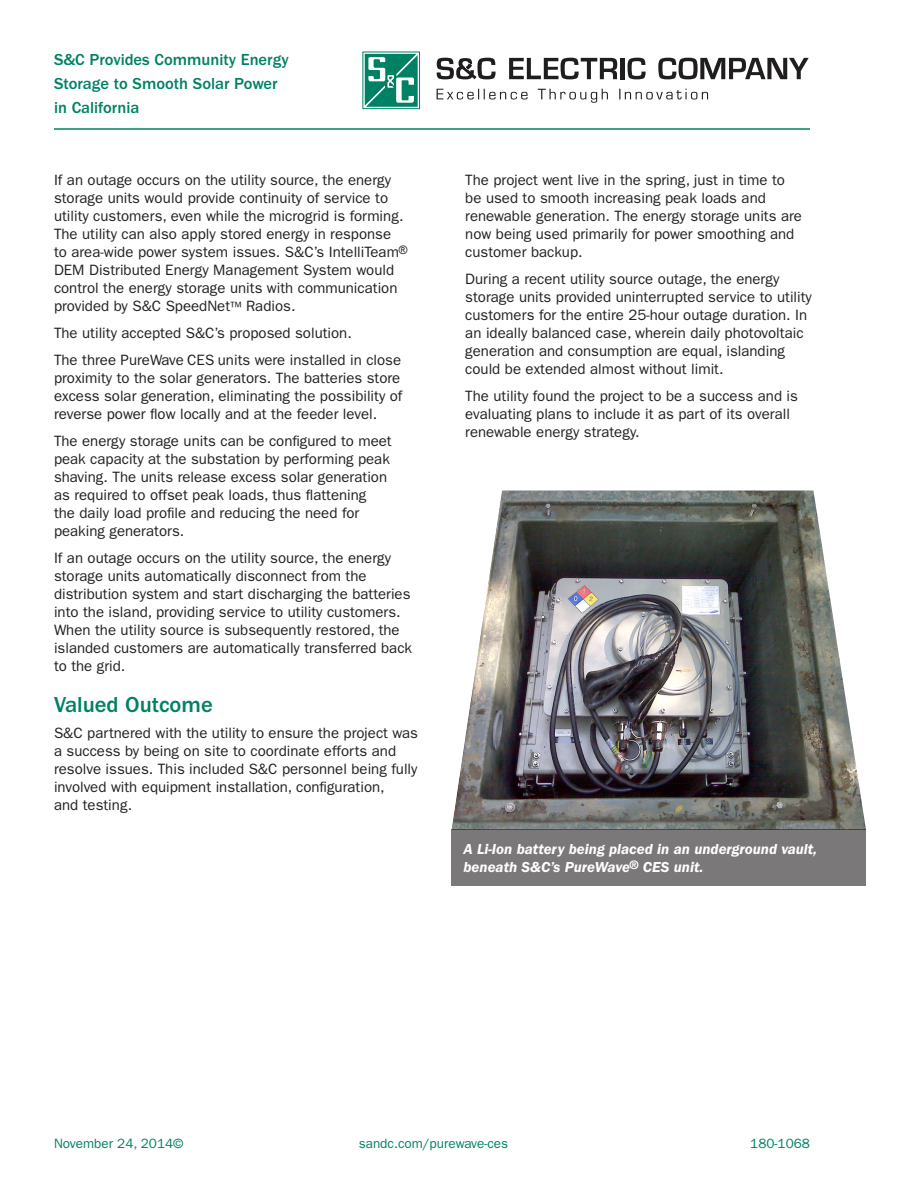
<style>
.page{position:relative;width:918px;height:1188px;background:#fff}
.page>*{position:absolute;margin:0;border:0;box-sizing:border-box;transform-origin:0 0}
.Section_Title{font:500 22.5px "ITC Franklin Gothic Std";color:#008164}
.Green_Title_Header-P{font:500 16.5px/24px "ITC Franklin Gothic Std";color:#008164}
.body{font:15px/18px "ITC Franklin Gothic Std";color:#231f20}
.t1{font:italic 600 15px/18px "ITC Franklin Gothic Std";color:#fff}
.t2{font:13.5px "ITC Franklin Gothic Std";color:#008164}
.s1{font-size:13.5px}
</style>
<div class="page">
<hr style="left:54px;top:128px;width:756px;height:2px;background:#008164">
<svg style="left:437px;top:58px;width:59px;height:21px"></svg>
<svg style="left:509px;top:58px;width:108px;height:21px"></svg>
<div style="left:620px;top:58px;width:5px;height:21px;background:#201d1e"></div>
<svg style="left:628px;top:58px;width:18px;height:21px"></svg>
<svg style="left:658px;top:58px;width:151px;height:21px"></svg>
<svg style="left:437px;top:89px;width:271px;height:14px"></svg>
<div style="left:363px;top:52px;width:57px;height:57px;border:1px solid #008164"></div>
<svg style="left:365px;top:54px;width:53px;height:53px"></svg>
<img style="left:452px;top:490px;width:414px;height:340px">
<div style="left:452px;top:830px;width:414px;height:56px;background:#7b7879"></div>
<p class="Green_Title_Header-P" style="left:54px;top:48px;width:236px">S&amp;C Provides Community Energy<br>Storage to Smooth Solar Power in California</p>
<p class="body" style="left:54px;top:171px;width:355px">If an outage occurs on the utility source, the energy storage units would provide continuity of service to utility customers, even while the microgrid is forming.<br>The utility can also apply stored energy in response to area-wide power system issues. S&amp;C’s IntelliTeam<sup>® </sup>DEM Distributed Energy Management System would control the energy storage units with communication provided by S&amp;C SpeedNet<span class="s1">™</span> Radios.</p>
<p class="body" style="left:54px;top:324px;width:299px">The utility accepted S&amp;C’s proposed solution.</p>
<p class="body" style="left:54px;top:351px;width:350px">The three PureWave CES units were installed in close proximity to the solar generators. The batteries store excess solar generation, eliminating the possibility of reverse power flow locally and at the feeder level.</p>
<p class="body" style="left:54px;top:432px;width:339px">The energy storage units can be configured to meet peak capacity at the substation by performing peak shaving. The units release excess solar generation as required to offset peak loads, thus flattening<br>the daily load profile and reducing the need for peaking generators.</p>
<p class="body" style="left:54px;top:549px;width:360px">If an outage occurs on the utility source, the energy storage units automatically disconnect from the distribution system and start discharging the batteries into the island, providing service to utility customers.<br>When the utility source is subsequently restored, the islanded customers are automatically transferred back to the grid.</p>
<p class="Section_Title" style="left:54px;top:692px;width:160px">Valued Outcome</p>
<p class="body" style="left:54px;top:724px;width:366px">S&amp;C partnered with the utility to ensure the project was a success by being on site to coordinate efforts and resolve issues. This included S&amp;C personnel being fully involved with equipment installation, configuration,<br>and testing.</p>
<p class="body" style="left:465px;top:171px;width:338px">The project went live in the spring, just in time to be used to smooth increasing peak loads and renewable generation. The energy storage units are now being used primarily for power smoothing and customer backup.</p>
<p class="body" style="left:465px;top:270px;width:348px">During a recent utility source outage, the energy storage units provided uninterrupted service to utility customers for the entire 25-hour outage duration. In an ideally balanced case, wherein daily photovoltaic generation and consumption are equal, islanding could be extended almost without limit.</p>
<p class="body" style="left:465px;top:387px;width:334px">The utility found the project to be a success and is evaluating plans to include it as part of its overall renewable energy strategy.</p>
<p class="t1" style="left:464px;top:840px;width:355px">A Li-Ion battery being placed in an underground vault, beneath S&amp;C’s PureWave<sup>®</sup> CES unit.</p>
<p class="t2" style="left:54px;top:1135px;width:131px">November 24, 2014©</p>
<p class="t2" style="left:359px;top:1135px;width:151px">sandc.com/purewave-ces</p>
<p class="t2" style="left:750px;top:1135px;width:61px">180-1068</p>
</div>
